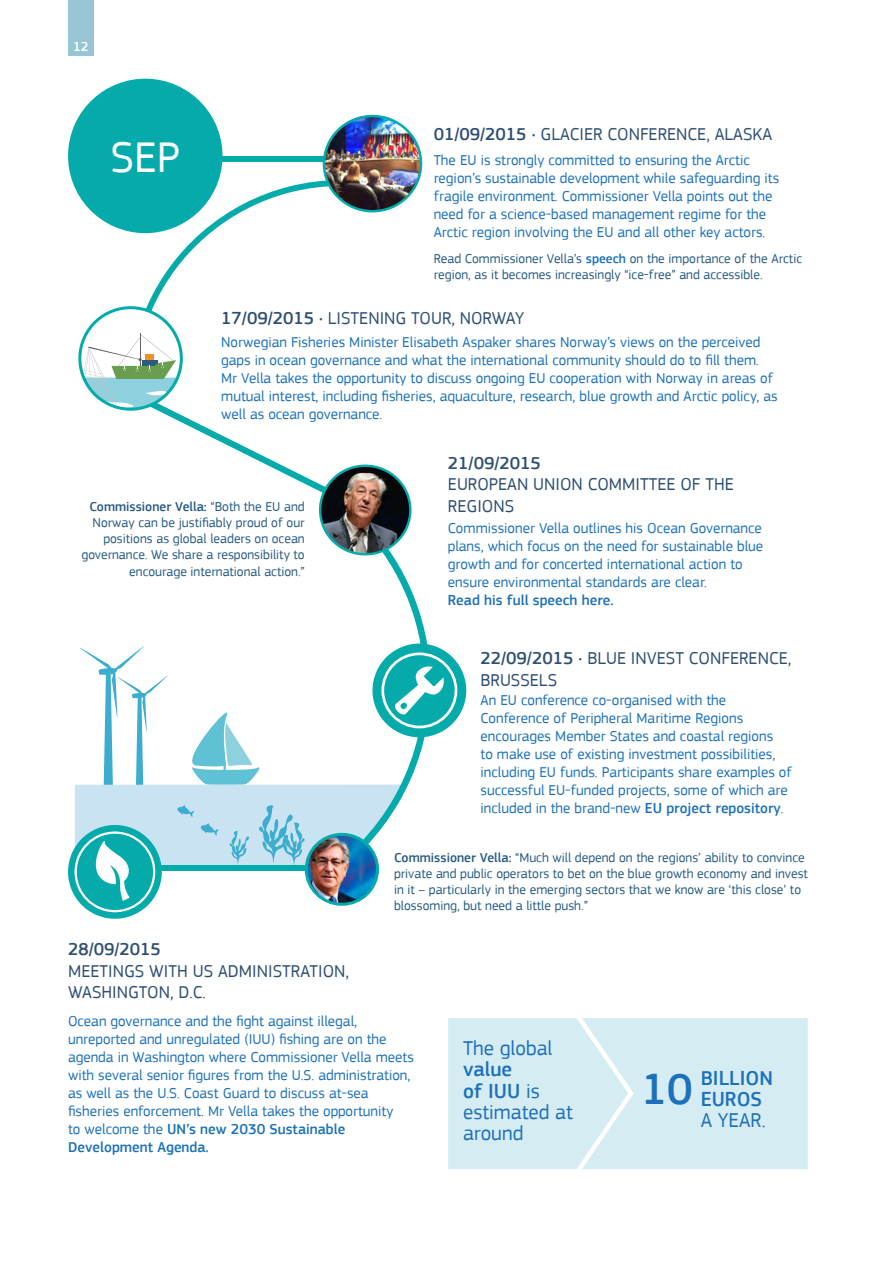
<style>
.page{position:relative;width:893px;height:1263px;background:#fff}
.page>*{position:absolute;margin:0;border:0;box-sizing:border-box;transform-origin:0 0}
.t1{font:45px "PF Square Sans Pro";color:#fff}
.txt{font:500 45px "PF Square Sans Pro";color:#1d71b8}
.txt-2{font:21px/21px "PF Square Sans Pro";color:#1d71b8}
.txt-3{font:500 21px/21px "PF Square Sans Pro";color:#1d71b8}
.t2{font:18px/21.6px "PF Square Sans Pro";color:#2e4f73}
.txt-4{font:15px/18px "PF Square Sans Pro";color:#1d71b8}
.txt-5{font:500 15px "PF Square Sans Pro";color:#1d71b8}
.txt-6{font:13.5px/16.2px "PF Square Sans Pro";color:#275b81}
.t3{font:500 13.5px "PF Square Sans Pro";color:#fff}
.s1{font-weight:500}
.s2{font-weight:500;color:#1d71b8}
.s3{font-weight:400}
</style>
<div class="page">
<div style="left:68px;top:0;width:26px;height:55px;background:#98c5d4"></div>
<div style="left:73px;top:156px;width:332px;height:6px;background:#05abab"></div>
<svg style="left:177px;top:418px;width:143px;height:101px"></svg>
<div style="left:539px;top:1013px;width:273px;height:161px;background:#d6ecf3;border:4px solid #fff"></div>
<svg style="left:448px;top:1013px;width:188px;height:161px"></svg>
<svg style="left:151px;top:180px;width:237px;height:117px"></svg>
<svg style="left:68px;top:78px;width:165px;height:166px"></svg>
<img style="left:320px;top:467px;width:89px;height:56px">
<div style="left:319px;top:464px;width:93px;height:91px;border:2px solid #05abab;border-radius:50%"></div>
<img style="left:324px;top:116px;width:97px;height:94px">
<div style="left:323px;top:115px;width:99px;height:97px;border:2px solid #05abab;border-radius:50%"></div>
<svg style="left:78px;top:297px;width:110px;height:123px"></svg>
<svg style="left:68px;top:523px;width:399px;height:396px"></svg>
<p class="t3" style="left:73px;top:39px;width:17px">12</p>
<p class="t1" style="left:110px;top:131px;width:71px">SEP</p>
<p class="t2" style="left:434px;top:124px;width:340px"><span class="s1">01/09/2015 ·</span> GLACIER CONFERENCE, ALASKA</p>
<p class="txt-4" style="left:434px;top:152px;width:347px">The EU is strongly committed to ensuring the Arctic region’s sustainable development while safeguarding its fragile environment. Commissioner Vella points out the need for a science-based management regime for the Arctic region involving the EU and all other key actors.</p>
<p class="txt-6" style="left:434px;top:251px;width:370px">Read Commissioner Vella’s <span class="s2">speech</span> on the importance of the Arctic region, as it becomes increasingly “ice-free” and accessible.</p>
<p class="t2" style="left:221px;top:308px;width:304px"><span class="s1">17/09/2015 ·</span> LISTENING TOUR, NORWAY</p>
<p class="txt-4" style="left:221px;top:333px;width:558px">Norwegian Fisheries Minister Elisabeth Aspaker shares Norway’s views on the perceived gaps in ocean governance and what the international community should do to fill them.<br>Mr Vella takes the opportunity to discuss ongoing EU cooperation with Norway in areas of mutual interest, including fisheries, aquaculture, research, blue growth and Arctic policy, as well as ocean governance.</p>
<p class="txt-6" style="left:81px;top:498px;width:225px;text-align:right"><span class="s1">Commissioner Vella:</span> “Both the EU and Norway can be justifiably proud of our positions as global leaders on ocean governance. We share a responsibility to encourage international action.”</p>
<p class="t2" style="left:68px;top:938px;width:282px"><span class="s1">28/09/2015<br></span>MEETINGS WITH US ADMINISTRATION,<br>WASHINGTON, D.C.</p>
<p class="t2" style="left:448px;top:452px;width:287px"><span class="s1">21/09/2015<br></span>EUROPEAN UNION COMMITTEE OF THE<br>REGIONS</p>
<p class="txt-4" style="left:448px;top:519px;width:317px">Commissioner Vella outlines his Ocean Governance plans, which focus on the need for sustainable blue growth and for concerted international action to ensure environmental standards are clear.</p>
<p class="txt-5" style="left:448px;top:591px;width:167px">Read his full speech here.</p>
<p class="t2" style="left:480px;top:647px;width:312px"><span class="s1">22/09/2015 ·</span> BLUE INVEST CONFERENCE,<br>BRUSSELS</p>
<p class="txt-4" style="left:480px;top:691px;width:313px">An EU conference co-organised with the Conference of Peripheral Maritime Regions encourages Member States and coastal regions<br>to make use of existing investment possibilities, including EU funds. Participants share examples of successful EU-funded projects, some of which are included in the brand-new <span class="s1">EU project repository</span>.</p>
<p class="txt-6" style="left:394px;top:849px;width:415px"><span class="s1">Commissioner Vella:</span> “Much will depend on the regions’ ability to convince private and public operators to bet on the blue growth economy and invest in it – particularly in the emerging sectors that we know are ‘this close’ to blossoming, but need a little push.”</p>
<p class="txt-4" style="left:68px;top:1012px;width:347px">Ocean governance and the fight against illegal, unreported and unregulated (IUU) fishing are on the agenda in Washington where Commissioner Vella meets with several senior figures from the U.S. administration, as well as the U.S. Coast Guard to discuss at-sea fisheries enforcement. Mr Vella takes the opportunity<br>to welcome the <span class="s1">UN’s new 2030 Sustainable Development Agenda.</span></p>
<p class="txt-2" style="left:463px;top:1038px;width:111px">The global <span class="s1">value<br>of IUU</span> is estimated at around</p>
<p class="txt" style="left:641px;top:1062px;width:53px">10</p>
<p class="txt-3" style="left:701px;top:1067px;width:74px">BILLION<br>EUROS<br><span class="s3">A YEAR.</span></p>
</div>
